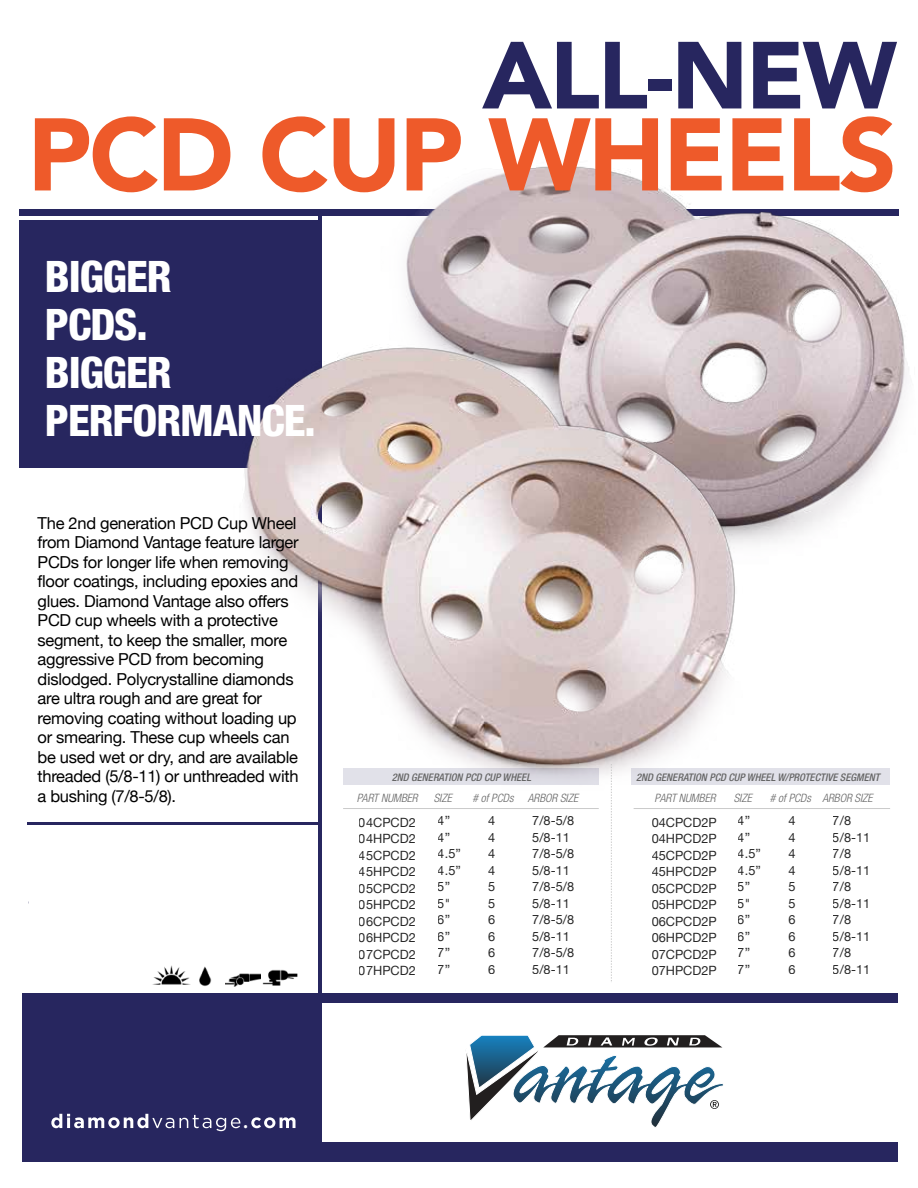
<style>
.page{position:relative;width:918px;height:1188px;background:#fff}
.page>*{position:absolute;margin:0;border:0;box-sizing:border-box;transform-origin:0 0}
.t1{font:900 102px "Avenir";letter-spacing:-.025em;color:#ee5a2a}
.t2{font:900 94.05px "Avenir";letter-spacing:-.025em;color:#27265f}
.t3{font:800 condensed 43.5px/48px "Helvetica Neue LT Std";letter-spacing:-.025em;color:#fff}
.t4{font:25.95px "Myriad Pro";color:#fff}
.t5{font:16.5px/19.5px "Helvetica Neue";letter-spacing:-.015em;color:#000}
.t6{font:12.75px/16.5px "Helvetica Neue";color:#000;text-align:justify}
.t7{font:italic 300 condensed 11.55px "Helvetica Neue LT Std";color:#666}
.t8{font:italic 500 condensed 10.5px "Helvetica Neue LT Std";color:#666}
</style>
<div class="page">
<hr style="left:27px;top:822px;width:293px;height:2px;background:#27265f">
<div style="left:22px;top:1001px;width:300px;height:144px;background:#27265f"></div>
<div style="left:19px;top:210px;width:879px;height:6px;background:#27265f"></div>
<div style="left:22px;top:1142px;width:876px;height:19px;background:#27265f"></div>
<div style="left:22px;top:993px;width:876px;height:10px;background:#27265f"></div>
<div style="left:20px;top:220px;width:302px;height:248px;background:#27265f"></div>
<svg style="left:466px;top:1035px;width:257px;height:93px"></svg>
<svg style="left:51px;top:1114px;width:123px;height:14px"></svg>
<svg style="left:180px;top:1115px;width:60px;height:16px"></svg>
<svg style="left:251px;top:1117px;width:44px;height:11px"></svg>
<hr style="left:319px;top:210px;width:3px;height:793px;background:#27265f">
<img style="left:199px;top:967px;width:13px;height:20px">
<img style="left:152px;top:965px;width:39px;height:20px">
<img style="left:225px;top:973px;width:36px;height:13px">
<img style="left:262px;top:970px;width:36px;height:15px">
<img style="left:363px;top:165px;width:546px;height:303px">
<img style="left:121px;top:292px;width:754px;height:564px">
<svg style="left:343px;top:768px;width:256px;height:17px;background:#dcdbe3"></svg>
<hr style="left:343px;top:808px;width:256px;height:1px;background:#cacaca">
<svg style="left:611px;top:764px;width:1px;height:218px"></svg>
<hr style="left:634px;top:808px;width:256px;height:1px;background:#cacaca">
<div style="left:631px;top:768px;width:259px;height:17px;background:#e1e1e9"></div>
<h2 class="t2" style="left:482px;top:-5px;width:416px">ALL-NEW</h2>
<h1 class="t1" style="left:28px;top:68px;width:871px">PCD CUP WHEELS</h1>
<h3 class="t3" style="left:45px;top:252px;width:272px">BIGGER<br>PCDS.<br>BIGGER<br>PERFORMANCE.</h3>
<p class="t5" style="left:38px;top:514px;width:263px">The 2nd generation PCD Cup Wheel from Diamond Vantage feature larger PCDs for longer life when removing floor coatings, including epoxies and glues. Diamond Vantage also offers PCD cup wheels with a protective segment, to keep the smaller, more aggressive PCD from becoming dislodged. Polycrystalline diamonds are ultra rough and are great for removing coating without loading up or smearing. These cup wheels can be used wet or dry, and are available threaded (5/8-11) or unthreaded with a bushing (7/8-5/8).</p>
<p class="t8" style="left:392px;top:771px;width:141px">2ND GENERATION PCD CUP WHEEL</p>
<p class="t7" style="left:357px;top:791px;width:62px">PART NUMBER</p>
<p class="t6" style="left:359px;top:815px;width:58px">04CPCD2<br>04HPCD2<br>45CPCD2<br>45HPCD2<br>05CPCD2<br>05HPCD2<br>06CPCD2<br>06HPCD2<br>07CPCD2<br>07HPCD2</p>
<p class="t7" style="left:434px;top:791px;width:20px">SIZE</p>
<p class="t6" style="left:438px;top:813px;width:25px;text-align:left">4”<br>4”<br>4.5”<br>4.5”<br>5”<br>5"<br>6”<br>6”<br>7”<br>7”</p>
<p class="t7" style="left:472px;top:791px;width:43px"># of PCDs</p>
<p class="t6" style="left:488px;top:813px;width:9px">4<br>4<br>4<br>4<br>5<br>5<br>6<br>6<br>6<br>6</p>
<p class="t7" style="left:528px;top:791px;width:52px">ARBOR SIZE</p>
<p class="t6" style="left:532px;top:813px;width:43px;text-align:left">7/8-5/8<br>5/8-11<br>7/8-5/8<br>5/8-11<br>7/8-5/8<br>5/8-11<br>7/8-5/8<br>5/8-11<br>7/8-5/8<br>5/8-11</p>
<p class="t8" style="left:636px;top:771px;width:245px">2ND GENERATION PCD CUP WHEEL W/PROTECTIVE SEGMENT</p>
<p class="t7" style="left:655px;top:791px;width:62px">PART NUMBER</p>
<p class="t6" style="left:652px;top:815px;width:67px">04CPCD2P 04HPCD2P 45CPCD2P 45HPCD2P 05CPCD2P 05HPCD2P 06CPCD2P 06HPCD2P 07CPCD2P 07HPCD2P</p>
<p class="t7" style="left:734px;top:791px;width:20px">SIZE</p>
<p class="t6" style="left:738px;top:813px;width:25px;text-align:left">4”<br>4”<br>4.5”<br>4.5”<br>5”<br>5"<br>6”<br>6”<br>7”<br>7”</p>
<p class="t7" style="left:770px;top:791px;width:43px"># of PCDs</p>
<p class="t6" style="left:789px;top:813px;width:9px">4<br>4<br>4<br>4<br>5<br>5<br>6<br>6<br>6<br>6</p>
<p class="t7" style="left:822px;top:791px;width:52px">ARBOR SIZE</p>
<p class="t6" style="left:833px;top:813px;width:39px;text-align:left">7/8<br>5/8-11<br>7/8<br>5/8-11<br>7/8<br>5/8-11<br>7/8<br>5/8-11<br>7/8<br>5/8-11</p>
<h3 class="t4" style="left:243px;top:1103px;width:7px">.</h3>
</div>
